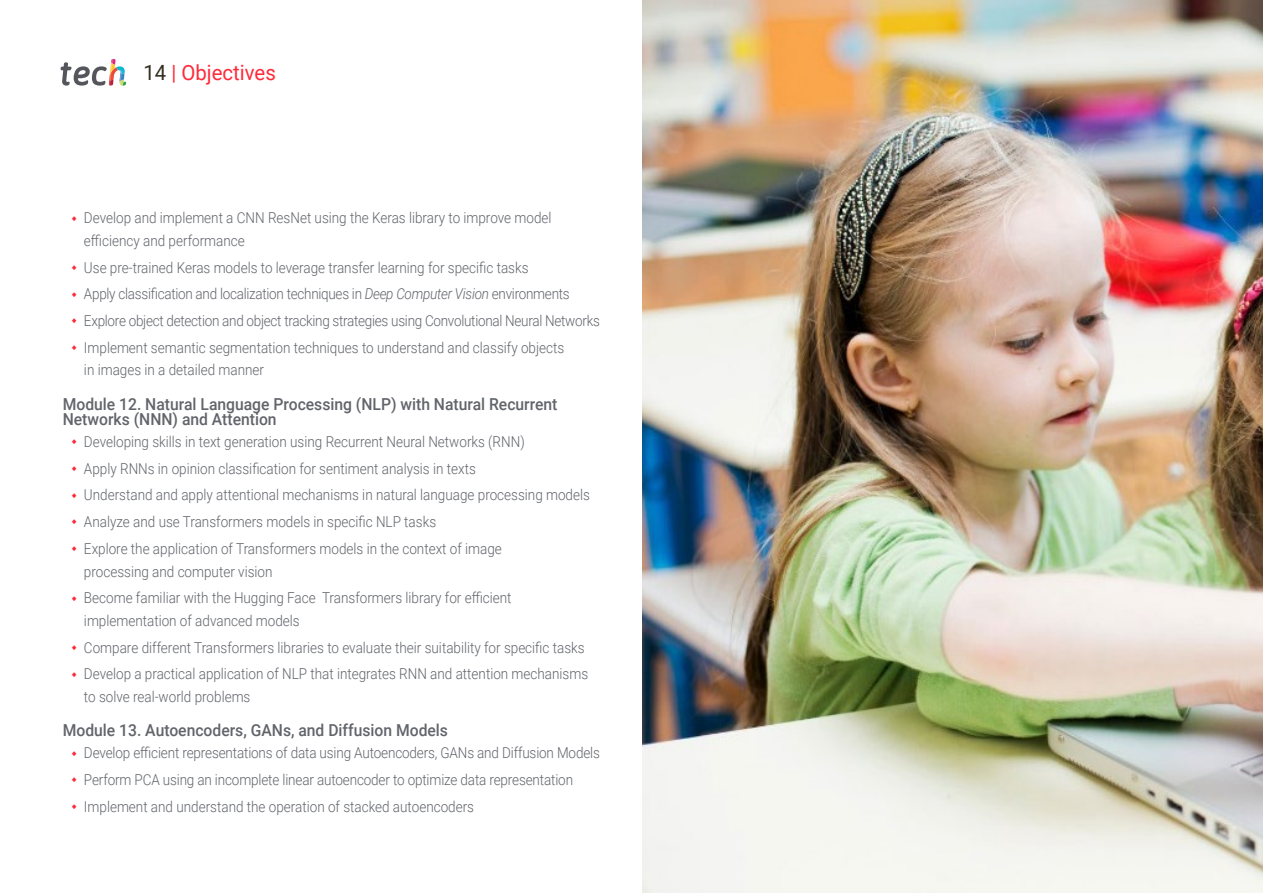
<style>
.page{position:relative;width:1263px;height:893px;background:#fff}
.page>*{position:absolute;margin:0;border:0;box-sizing:border-box;transform-origin:0 0}
.t1{font:21px "Roboto";color:#ff293a}
.t2{font:500 16.5px/15px "Roboto";color:#61646a;scale:.95 1}
.t3{font:300 15px/26.7px "Roboto";color:#61646a;scale:.9 1}
.t4{font:300 15px/26.7px "Roboto";letter-spacing:-.02em;color:#61646a;scale:.9 1}
.s1{color:#312e20}
.s2{font-style:italic}
</style>
<div class="page">
<img style="left:642px;top:0;width:621px;height:893px">
<svg style="left:61px;top:59px;width:65px;height:27px"></svg>
<h1 class="t1" style="left:144px;top:57px;width:134px"><span class="s1">14</span> | Objectives</h1>
<p class="t3" style="left:84px;top:206px;width:521px;line-height:22.5px">Develop and implement a CNN ResNet using the Keras library to improve model efficiency and performance</p>
<p class="t4" style="left:84px;top:253px;width:575px">Use pre-trained Keras models to leverage transfer learning for specific tasks<br>Apply classification and localization techniques in <span class="s2">Deep Computer Vision</span> environments Explore object detection and object tracking strategies using Convolutional Neural Networks Implement semantic segmentation techniques to understand and classify objects</p>
<p class="t3" style="left:84px;top:356px;width:202px">in images in a detailed manner</p>
<p class="t2" style="left:63px;top:396px;width:522px">Module 12. Natural Language Processing (NLP) with Natural Recurrent<br>Networks (NNN) and Attention</p>
<p class="t3" style="left:84px;top:428px;width:564px">Developing skills in text generation using Recurrent Neural Networks (RNN)<br>Apply RNNs in opinion classification for sentiment analysis in texts<br>Understand and apply attentional mechanisms in natural language processing models Analyze and use Transformers models in specific NLP tasks<br>Explore the application of Transformers models in the context of image</p>
<p class="t3" style="left:84px;top:557px;width:477px">processing and computer vision<br>Become familiar with the Hugging Face Transformers library for efficient</p>
<p class="t3" style="left:84px;top:606px;width:562px">implementation of advanced models<br>Compare different Transformers libraries to evaluate their suitability for specific tasks<br>Develop a practical application of NLP that integrates RNN and attention mechanisms</p>
<p class="t3" style="left:84px;top:682px;width:186px">to solve real-world problems</p>
<p class="t2" style="left:63px;top:722px;width:407px">Module 13. Autoencoders, GANs, and Diffusion Models</p>
<p class="t3" style="left:84px;top:739px;width:575px">Develop efficient representations of data using Autoencoders, GANs and Diffusion Models<br>Perform PCA using an incomplete linear autoencoder to optimize data representation<br>Implement and understand the operation of stacked autoencoders</p>
</div>
